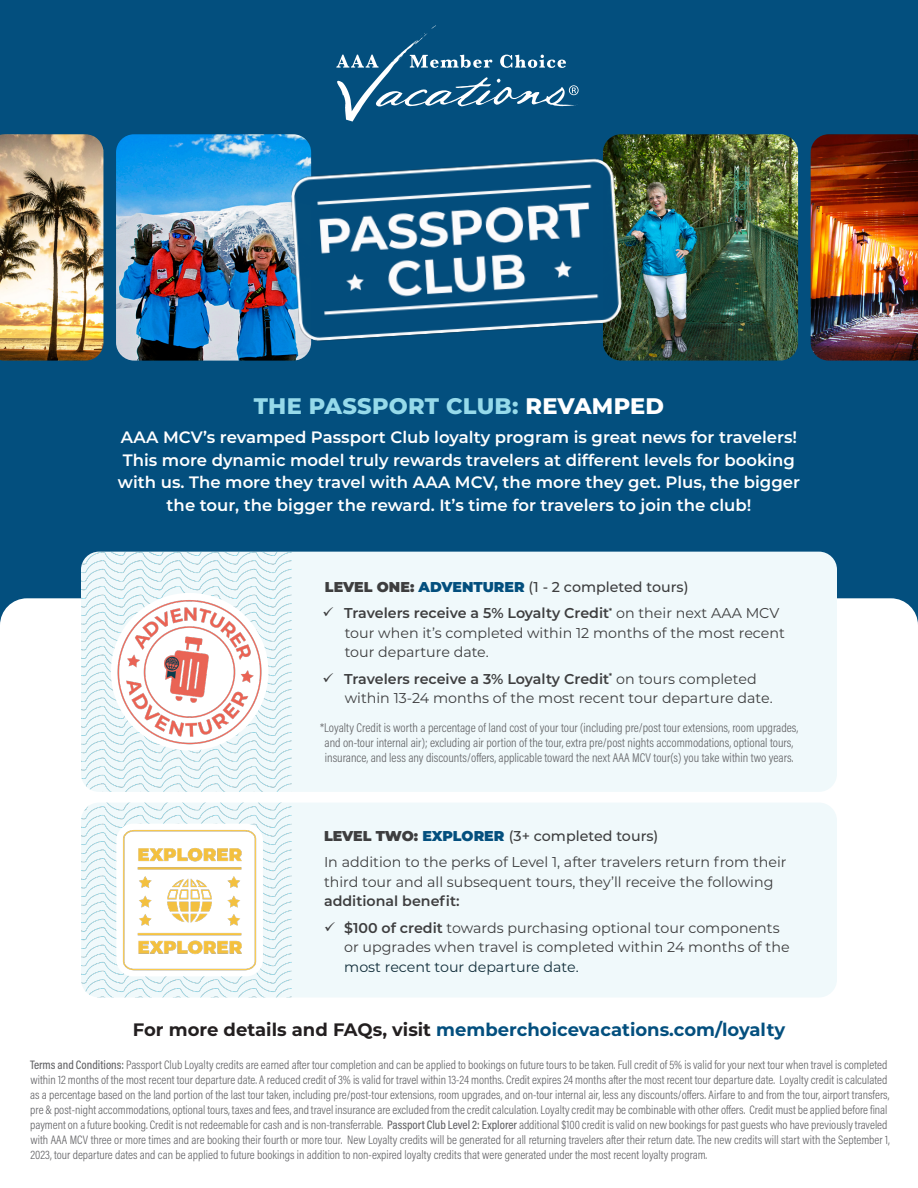
<style>
.page{position:relative;width:918px;height:1188px;background:#fff}
.page>*{position:absolute;margin:0;border:0;box-sizing:border-box;transform-origin:0 0}
.t1{font:800 22.5px "Montserrat";letter-spacing:.01em;color:#96daea}
.t2{font:700 18px "Montserrat";color:#034f7e}
.t3{font:600 16.5px/22.5px "Montserrat";color:#fff;text-align:center}
.t4{font:14.25px/19.5px "Montserrat";color:#3e3e3f}
.t5{font:500 14.25px "Montserrat";color:#3e3e3f}
.t6{font:300 12.75px/15px "Acumin Pro Cond";color:#636366;text-align:center}
.t7{font:300 12.3px/15px "Acumin Pro Cond";color:#636366}
.s1{color:#fff}
.s2{font-weight:900}
.s3{font-weight:900;color:#034f7e}
.s4{font-weight:600}
.s5{color:#132f3b}
.s6{color:#231f20}
.s7{font-weight:500}
</style>
<div class="page">
<div style="left:0;top:0;width:918px;height:633px;background:#034f7e"></div>
<svg style="left:0;top:598px;width:918px;height:208px"></svg>
<img style="left:116px;top:134px;width:130px;height:227px">
<img style="left:0;top:134px;width:103px;height:227px">
<img style="left:668px;top:134px;width:130px;height:227px">
<img style="left:811px;top:134px;width:107px;height:227px">
<img style="left:246px;top:134px;width:422px;height:227px">
<div style="left:81px;top:552px;width:756px;height:240px;background:#f0f9fb;border-radius:18px"></div>
<img style="left:81px;top:552px;width:211px;height:240px">
<img style="left:114px;top:597px;width:151px;height:150px">
<div style="left:81px;top:803px;width:756px;height:195px;background:#f0f9fb;border-radius:18px"></div>
<img style="left:81px;top:803px;width:211px;height:195px">
<div style="left:116px;top:824px;width:147px;height:152px;background:#fff;border-radius:17px"></div>
<img style="left:119px;top:827px;width:141px;height:146px">
<svg style="left:336px;top:25px;width:243px;height:97px"></svg>
<p class="t1" style="left:254px;top:390px;width:412px">THE PASSPORT CLUB: <span class="s1">REVAMPED</span></p>
<p class="t3" style="left:118px;top:425px;width:684px">AAA MCV’s revamped Passport Club loyalty program is great news for travelers!<br>This more dynamic model truly rewards travelers at different levels for booking with us. The more they travel with AAA MCV, the more they get. Plus, the bigger the tour, the bigger the reward. It’s time for travelers to join the club!</p>
<p class="t5" style="left:325px;top:577px;width:365px"><span class="s2">LEVEL ONE:</span> <span class="s3">ADVENTURER</span> (1 - 2 completed tours)</p>
<p class="t4" style="left:344px;top:603px;width:442px"><span class="s4">Travelers receive a 5% Loyalty Credit</span><sup>*</sup> on their next AAA MCV tour when it’s completed within 12 months of the most recent tour departure date.</p>
<p class="t4" style="left:344px;top:668px;width:430px"><span class="s4">Travelers receive a 3% Loyalty Credit</span><sup>*</sup> on tours completed within 13-24 months of the most recent tour departure date.</p>
<p class="t6" style="left:320px;top:720px;width:480px">*Loyalty Credit is worth a percentage of land cost of your tour (including pre/post tour extensions, room upgrades, and on-tour internal air); excluding air portion of the tour, extra pre/post nights accommodations, optional tours, insurance, and less any discounts/offers, applicable toward the next AAA MCV tour(s) you take within two years.</p>
<p class="t5" style="left:324px;top:826px;width:336px"><span class="s2">LEVEL TWO:</span> <span class="s3">EXPLORER</span> (3+ completed tours)</p>
<p class="t4" style="left:324px;top:852px;width:464px">In addition to the perks of Level 1, after travelers return from their third tour and all subsequent tours, they’ll receive the following <span class="s4">additional benefit:</span></p>
<p class="t4" style="left:344px;top:917px;width:447px"><span class="s4">$100 of credit</span> towards purchasing optional tour components or upgrades when travel is completed within 24 months of the <span class="s5">most recent tour departure date.</span></p>
<p class="t2" style="left:133px;top:1016px;width:654px"><span class="s6">For more details and FAQs, visit</span> memberchoicevacations.com/loyalty</p>
<p class="t7" style="left:30px;top:1057px;width:861px"><span class="s7">Terms and Conditions:</span> Passport Club Loyalty credits are earned after tour completion and can be applied to bookings on future tours to be taken. Full credit of 5% is valid for your next tour when travel is completed within 12 months of the most recent tour departure date. A reduced credit of 3% is valid for travel within 13-24 months. Credit expires 24 months after the most recent tour departure date. Loyalty credit is calculated as a percentage based on the land portion of the last tour taken, including pre/post-tour extensions, room upgrades, and on-tour internal air, less any discounts/offers. Airfare to and from the tour, airport transfers, pre &amp; post-night accommodations, optional tours, taxes and fees, and travel insurance are excluded from the credit calculation. Loyalty credit may be combinable with other offers. Credit must be applied before final payment on a future booking. Credit is not redeemable for cash and is non-transferrable. <span class="s7">Passport Club Level 2: Explorer</span> additional $100 credit is valid on new bookings for past guests who have previously traveled with AAA MCV three or more times and are booking their fourth or more tour. New Loyalty credits will be generated for all returning travelers after their return date. The new credits will start with the September 1, 2023, tour departure dates and can be applied to future bookings in addition to non-expired loyalty credits that were generated under the most recent loyalty program.</p>
</div>
